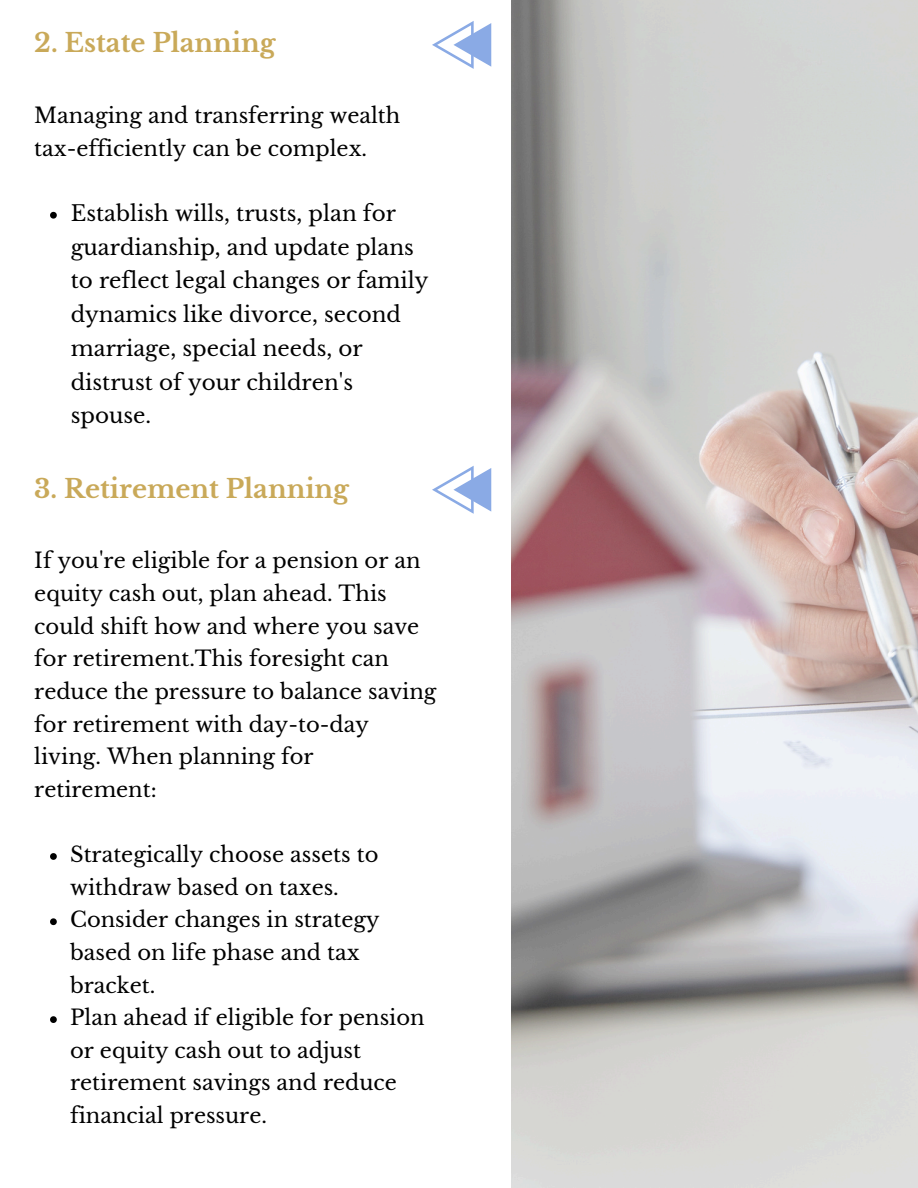
<style>
.page{position:relative;width:918px;height:1188px;background:#fff}
.page>*{position:absolute;margin:0;border:0;box-sizing:border-box;transform-origin:0 0}
.t1{font:700 25.65px "Libre Baskerville";color:#c9a959}
.t2{font:21.45px/33.8px "Libre Baskerville";color:#000}
.t3{font:21px/32.7px "Libre Baskerville";color:#000}
</style>
<div class="page">
<svg style="left:432px;top:21px;width:59px;height:48px"></svg>
<svg style="left:432px;top:466px;width:59px;height:48px"></svg>
<img style="left:512px;top:0;width:406px;height:1187px">
<svg style="left:50px;top:212px;width:7px;height:7px"></svg>
<svg style="left:50px;top:853px;width:7px;height:7px"></svg>
<svg style="left:50px;top:918px;width:7px;height:7px"></svg>
<svg style="left:50px;top:1016px;width:7px;height:7px"></svg>
<h1 class="t1" style="left:34px;top:27px;width:243px">2. Estate Planning</h1>
<p class="t3" style="left:34px;top:99px;width:368px">Managing and transferring wealth tax-efficiently can be complex.</p>
<p class="t2" style="left:71px;top:196px;width:359px">Establish wills, trusts, plan for guardianship, and update plans to reflect legal changes or family dynamics like divorce, second marriage, special needs, or distrust of your children's spouse.</p>
<h1 class="t1" style="left:34px;top:473px;width:316px">3. Retirement Planning</h1>
<p class="t3" style="left:34px;top:545px;width:404px">If you're eligible for a pension or an equity cash out, plan ahead. This could shift how and where you save for retirement.This foresight can reduce the pressure to balance saving for retirement with day-to-day living. When planning for retirement:</p>
<p class="t3" style="left:70px;top:838px;width:310px">Strategically choose assets to withdraw based on taxes.</p>
<p class="t3" style="left:70px;top:904px;width:311px">Consider changes in strategy based on life phase and tax bracket.</p>
<p class="t3" style="left:70px;top:1002px;width:356px">Plan ahead if eligible for pension or equity cash out to adjust retirement savings and reduce financial pressure.</p>
</div>
